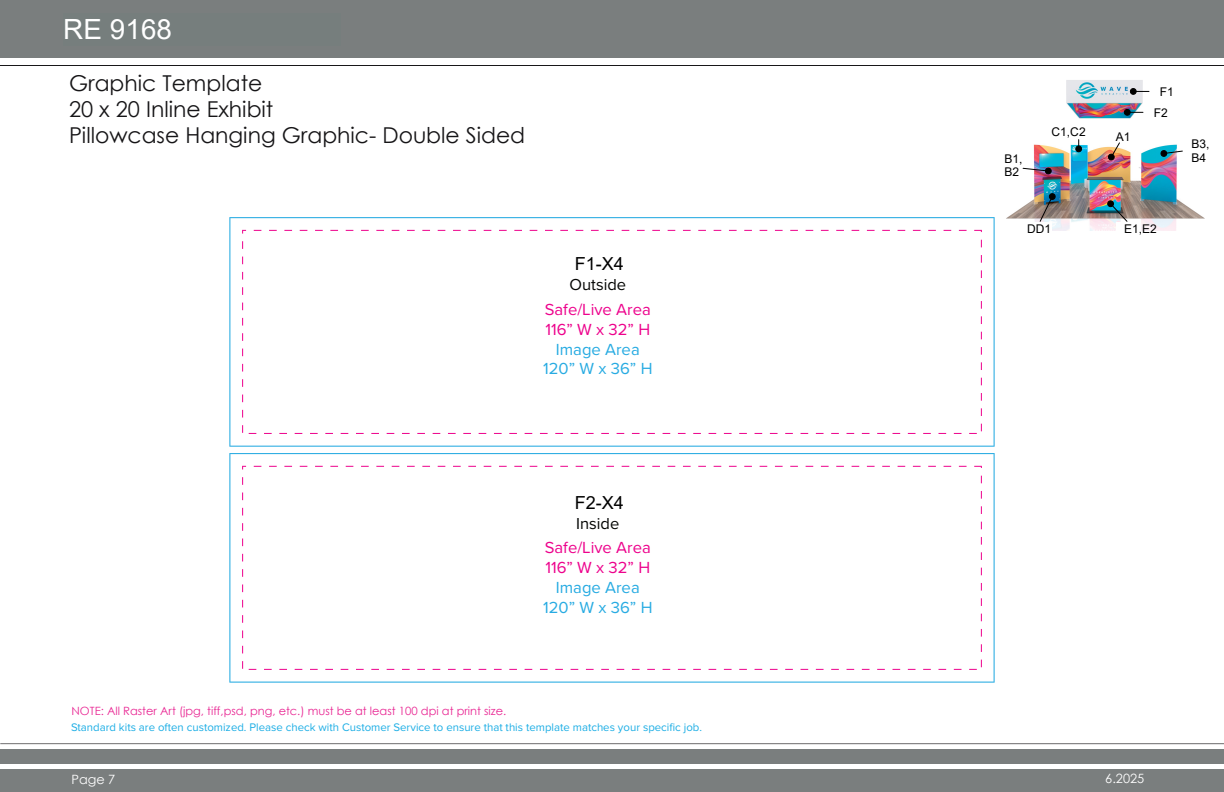
<style>
.page{position:relative;width:1224px;height:792px;background:#fff}
.page>*{position:absolute;margin:0;border:0;box-sizing:border-box;transform-origin:0 0}
.t1{font:27.8px "Arial";letter-spacing:.005em;color:#fff}
.t2{font:25.7px "Century Gothic";color:#fff}
.t3{font:21.9px/26.2px "Century Gothic";color:#161517}
.t4{font:18px "Arial";color:#000}
.t5{font:16.6px/19.9px "Proxima Nova";color:#ed028c}
.t6{font:16.6px/19.9px "Proxima Nova";color:#27abe2;text-align:center}
.t7{font:16.5px "Proxima Nova";color:#040503}
.t8{font:12.8px "Century Gothic";color:#fff}
.t9{font:12px/13.8px "Arial";color:#000}
.t10{font:11.4px "Proxima Nova";color:#1daee5}
.t11{font:11.4px "Century Gothic";color:#e92693}
</style>
<div class="page">
<div style="left:0;top:749px;width:1224px;height:43px;background:#7a7e7e"></div>
<div style="left:0;top:764px;width:1224px;height:5px;background:#fff"></div>
<hr style="left:0;top:743px;width:1224px;height:1px;background:#181719">
<div style="left:0;top:0;width:1224px;height:58px;background:#7a7e7e"></div>
<hr style="left:0;top:65px;width:1224px;height:1px;background:#181719">
<svg style="left:229px;top:217px;width:766px;height:230px"></svg>
<svg style="left:242px;top:230px;width:740px;height:204px"></svg>
<svg style="left:229px;top:453px;width:766px;height:230px"></svg>
<svg style="left:242px;top:466px;width:740px;height:204px"></svg>
<div style="left:582px;top:492px;width:32px;height:21px;background:#fff"></div>
<div style="left:582px;top:254px;width:32px;height:21px;background:#fff"></div>
<div style="left:63px;top:14px;width:278px;height:32px;background:#767e7d"></div>
<img style="left:1006px;top:80px;width:199px;height:150px">
<div style="left:1108px;top:130px;width:23px;height:14px;background:#fff"></div>
<div style="left:1116px;top:222px;width:23px;height:14px;background:#fff"></div>
<div style="left:1027px;top:222px;width:25px;height:14px;background:#fff"></div>
<svg style="left:1040px;top:194px;width:15px;height:28px"></svg>
<svg style="left:1108px;top:201px;width:19px;height:21px"></svg>
<svg style="left:1161px;top:137px;width:44px;height:28px"></svg>
<svg style="left:1006px;top:152px;width:45px;height:27px"></svg>
<svg style="left:1108px;top:143px;width:12px;height:17px"></svg>
<svg style="left:1076px;top:140px;width:6px;height:12px"></svg>
<svg style="left:1130px;top:88px;width:19px;height:6px"></svg>
<div style="left:1153px;top:85px;width:21px;height:14px;background:#fff"></div>
<svg style="left:1124px;top:109px;width:19px;height:6px"></svg>
<div style="left:1147px;top:106px;width:21px;height:14px;background:#fff"></div>
<div style="left:1043px;top:125px;width:51px;height:14px;background:#fff"></div>
<h1 class="t1" style="left:63px;top:10px;width:110px">RE 9168</h1>
<h2 class="t2" style="left:72px;top:13px;width:110px">SYK-5124</h2>
<h3 class="t3" style="left:69px;top:69px;width:458px">Graphic Template<br>20 x 20 Inline Exhibit<br>Pillowcase Hanging Graphic- Double Sided</h3>
<h3 class="t4" style="left:575px;top:251px;width:51px">F1-X4</h3>
<h3 class="t7" style="left:569px;top:273px;width:58px">Outside</h3>
<h3 class="t5" style="left:545px;top:298px;width:108px">Safe/Live Area<br>116” W x 32” H</h3>
<h3 class="t6" style="left:543px;top:338px;width:111px">Image Area<br>120” W x 36” H</h3>
<p class="t11" style="left:72px;top:703px;width:436px">NOTE: All Raster Art (jpg, tiff,psd, png, etc.) must be at least 100 dpi at print size.</p>
<h3 class="t4" style="left:575px;top:490px;width:51px">F2-X4</h3>
<h3 class="t7" style="left:576px;top:511px;width:45px">Inside</h3>
<h3 class="t5" style="left:545px;top:537px;width:108px">Safe/Live Area<br>116” W x 32” H</h3>
<h3 class="t6" style="left:543px;top:577px;width:111px">Image Area<br>120” W x 36” H</h3>
<p class="t10" style="left:71px;top:719px;width:632px">Standard kits are often customized. Please check with Customer Service to ensure that this template matches your specific job.</p>
<p class="t8" style="left:72px;top:771px;width:45px">Page 7</p>
<p class="t9" style="left:1004px;top:151px;width:20px">B1,<br>B2</p>
<p class="t9" style="left:1051px;top:124px;width:36px">C1,C2</p>
<p class="t9" style="left:1116px;top:130px;width:16px">A1</p>
<p class="t9" style="left:1154px;top:81px;width:22px;line-height:20.9px;text-align:center">F1<br>F2</p>
<p class="t9" style="left:1027px;top:222px;width:25px">DD1</p>
<p class="t9" style="left:1124px;top:222px;width:34px">E1,E2</p>
<p class="t9" style="left:1192px;top:137px;width:20px">B3,<br>B4</p>
<p class="t8" style="left:1105px;top:770px;width:41px">6.2025</p>
</div>
